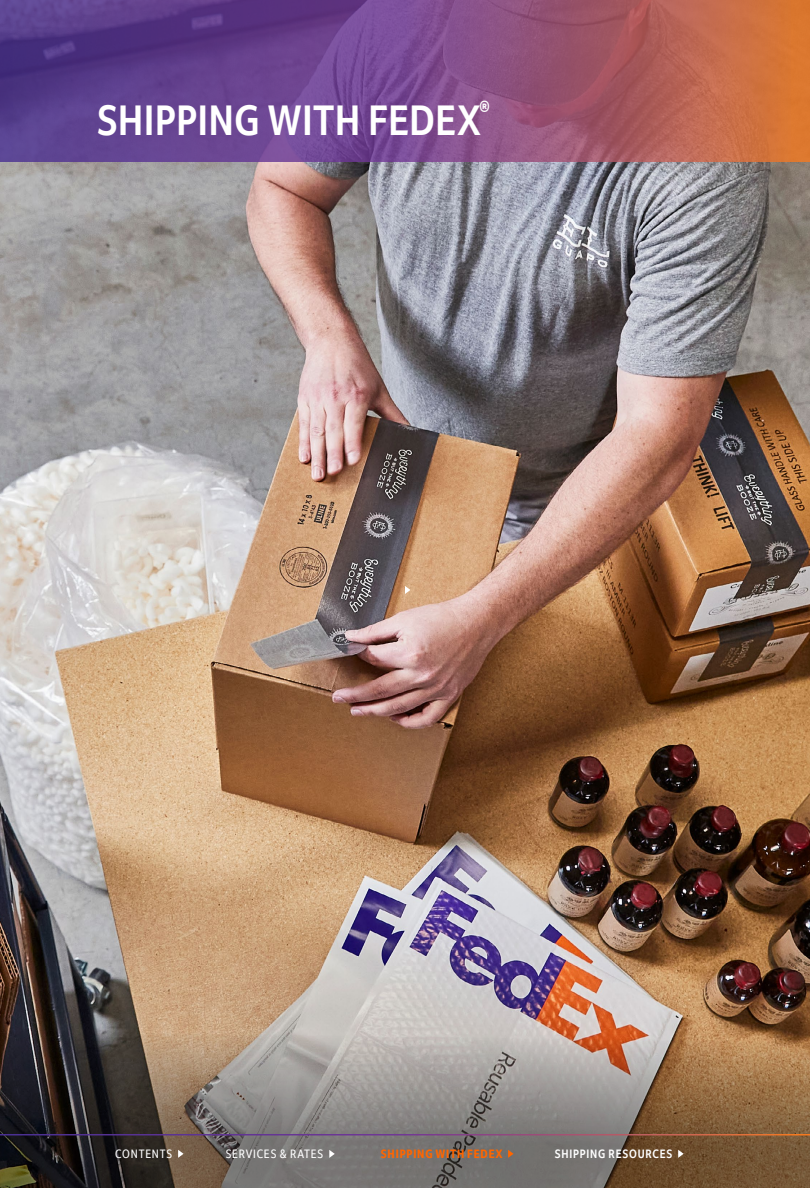
<style>
.page{position:relative;width:810px;height:1188px;background:#fff}
.page>*{position:absolute;margin:0;border:0;box-sizing:border-box;transform-origin:0 0}
.t1{font:500 condensed 42px "Fed Ex Sans App";letter-spacing:.015em;color:#fff}
.t2{font:condensed 12px "Fed Ex Sans App";letter-spacing:.07em;color:#fff}
.t3{font:700 condensed 12px "Fed Ex Sans App";letter-spacing:.07em;color:#f60}
.t4{font:500 condensed 12px "Fed Ex Sans App";letter-spacing:.07em;color:#fff}
</style>
<div class="page">
<img style="left:0;top:162px;width:810px;height:764px">
<svg style="left:0;top:0;width:810px;height:162px;background:#854f79"></svg>
<img style="left:0;top:926px;width:810px;height:262px">
<svg style="left:405px;top:586px;width:5px;height:8px"></svg>
<svg style="left:178px;top:1150px;width:6px;height:8px"></svg>
<svg style="left:329px;top:1150px;width:6px;height:8px"></svg>
<svg style="left:678px;top:1150px;width:6px;height:8px"></svg>
<svg style="left:508px;top:1150px;width:6px;height:8px"></svg>
<hr style="left:0;top:1134px;width:810px;height:2px;background:#fff">
<h1 class="t1" style="left:97px;top:96px;width:395px">SHIPPING WITH FEDEX<sup>®</sup></h1>
<p class="t2" style="left:115px;top:1147px;width:58px">CONTENTS</p>
<p class="t2" style="left:226px;top:1147px;width:99px">SERVICES &amp; RATES</p>
<p class="t3" style="left:381px;top:1147px;width:123px">SHIPPING WITH FEDEX</p>
<p class="t4" style="left:555px;top:1147px;width:119px">SHIPPING RESOURCES</p>
</div>
